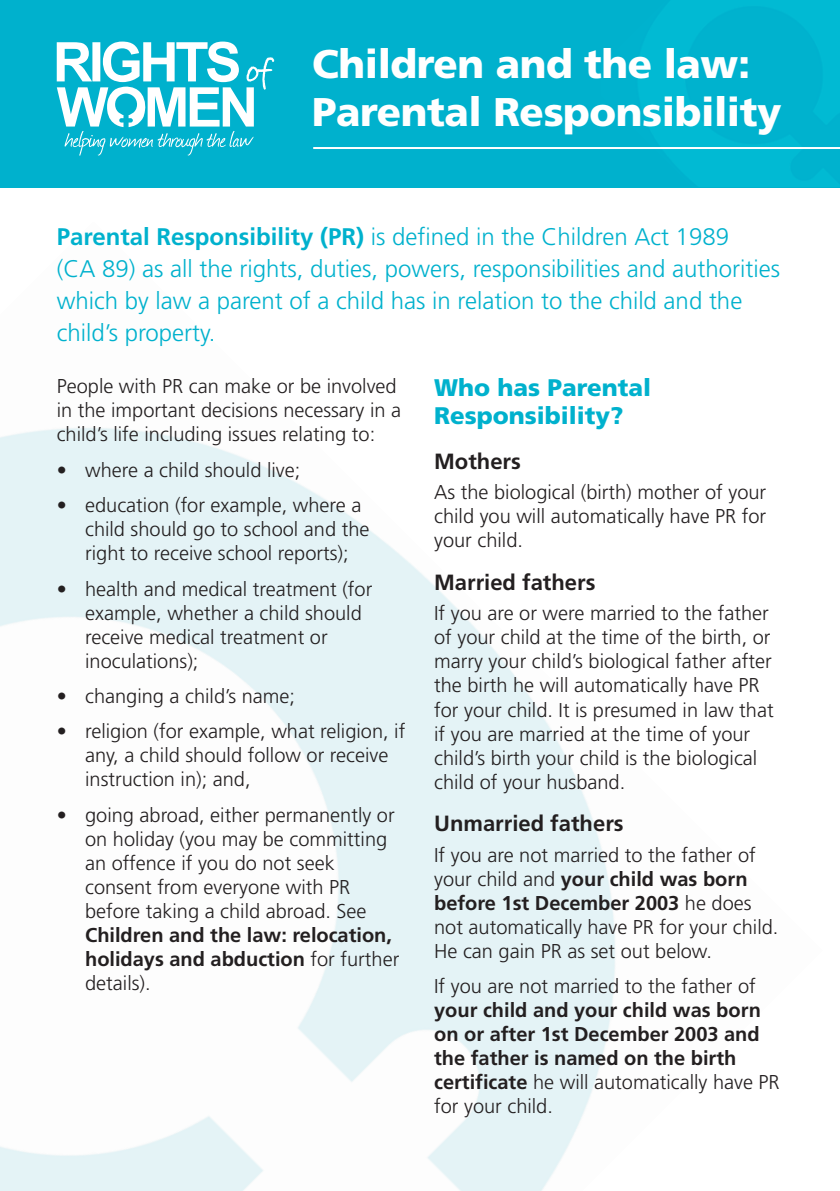
<style>
.page{position:relative;width:840px;height:1191px;background:#fff}
.page>*{position:absolute;margin:0;border:0;box-sizing:border-box;transform-origin:0 0}
.t1{font:900 40px/48px "Frutiger";letter-spacing:-.01em;color:#fff}
.t2{font:300 24px/32px "Frutiger";color:#00b1cd}
.t3{font:900 24px/28px "Frutiger";color:#00b1cd}
.t4{font:700 22px "Frutiger";color:#231f20}
.t5{font:300 20px/24px "Frutiger";color:#231f20}
.t6{font:700 20px/24px "Frutiger";color:#231f20}
.s1{font-weight:700}
.s2{font-weight:300}
</style>
<div class="page">
<div style="left:0;top:0;width:839px;height:187px;background:#00b1cd"></div>
<svg style="left:57px;top:42px;width:217px;height:114px"></svg>
<hr style="left:313px;top:147px;width:526px;height:2px;background:#fff">
<h1 class="t1" style="left:312px;top:43px;width:471px">Children and the law:<br>Parental Responsibility</h1>
<p class="t2" style="left:57px;top:222px;width:724px"><span class="s1">Parental Responsibility (PR)</span> is defined in the Children Act 1989<br>(CA 89) as all the rights, duties, powers, responsibilities and authorities which by law a parent of a child has in relation to the child and the child’s property.</p>
<p class="t5" style="left:57px;top:376px;width:346px">People with PR can make or be involved in the important decisions necessary in a child’s life including issues relating to:</p>
<p class="t5" style="left:57px;top:459px;width:245px">• where a child should live;</p>
<p class="t5" style="left:85px;top:495px;width:286px;text-indent:-28px">• education (for example, where a child should go to school and the right to receive school reports);</p>
<p class="t5" style="left:85px;top:578px;width:288px;text-indent:-28px">• health and medical treatment (for example, whether a child should receive medical treatment or inoculations);</p>
<p class="t5" style="left:57px;top:685px;width:240px">• changing a child’s name;</p>
<p class="t5" style="left:85px;top:721px;width:321px;text-indent:-28px">• religion (for example, what religion, if any, a child should follow or receive instruction in); and,</p>
<p class="t5" style="left:85px;top:804px;width:311px;text-indent:-28px">• going abroad, either permanently or on holiday (you may be committing an offence if you do not seek consent from everyone with PR before taking a child abroad. See</p>
<p class="t6" style="left:85px;top:924px;width:315px">Children and the law: relocation, holidays and abduction <span class="s2">for further details).</span></p>
<p class="t3" style="left:434px;top:376px;width:218px">Who has Parental<br>Responsibility?</p>
<p class="t4" style="left:434px;top:452px;width:88px">Mothers</p>
<p class="t5" style="left:434px;top:482px;width:333px;text-align:justify">As the biological (birth) mother of your child you will automatically have PR for your child.</p>
<p class="t4" style="left:434px;top:573px;width:163px">Married fathers</p>
<p class="t5" style="left:434px;top:603px;width:341px">If you are or were married to the father of your child at the time of the birth, or marry your child’s biological father after the birth he will automatically have PR for your child. It is presumed in law that if you are married at the time of your child’s birth your child is the biological child of your husband.</p>
<p class="t4" style="left:434px;top:814px;width:191px">Unmarried fathers</p>
<p class="t5" style="left:434px;top:844px;width:345px">If you are not married to the father of your child and <span class="s1">your child was born before 1st December 2003</span> he does not automatically have PR for your child.<br>He can gain PR as set out below.</p>
<p class="t5" style="left:434px;top:975px;width:323px">If you are not married to the father of</p>
<p class="t6" style="left:434px;top:999px;width:347px">your child and your child was born on or after 1st December 2003 and the father is named on the birth certificate <span class="s2">he will automatically have PR for your child.</span></p>
</div>
